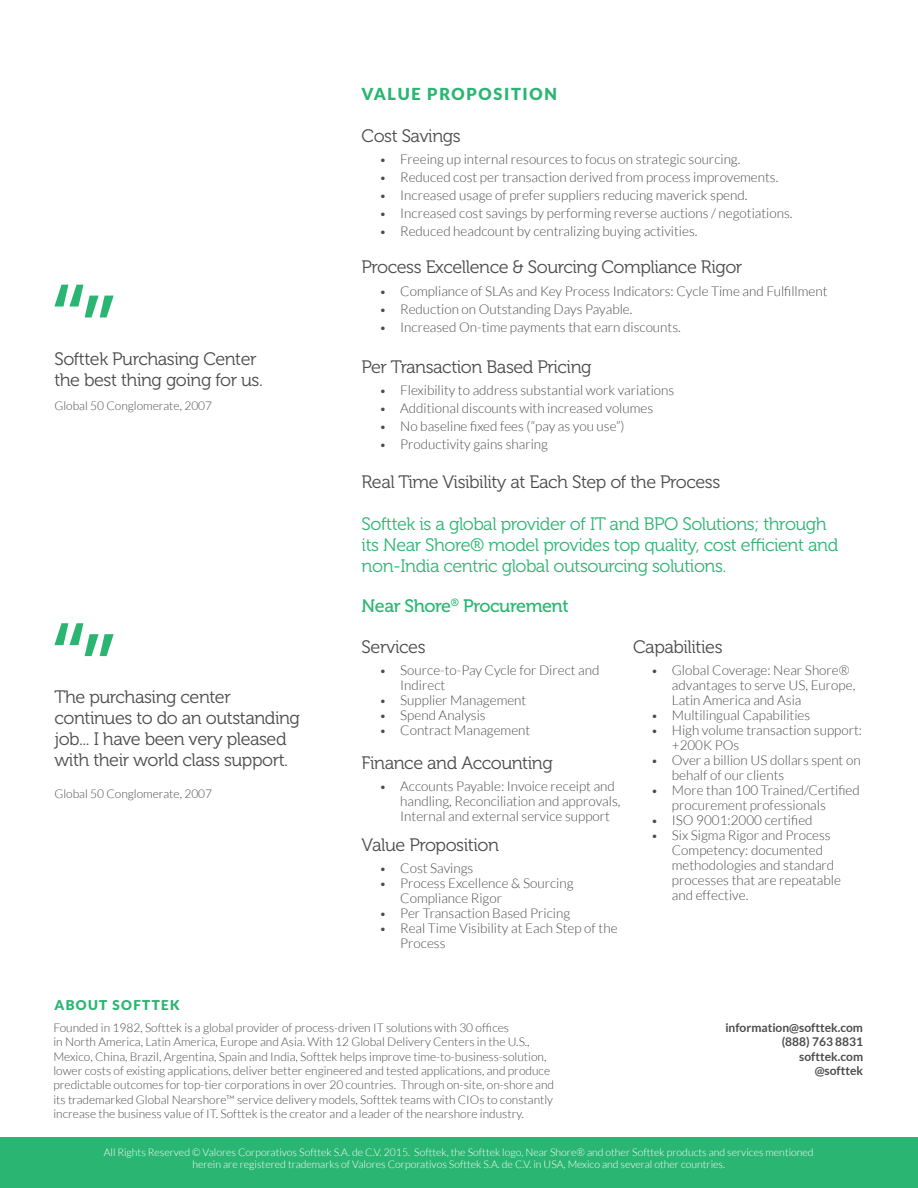
<style>
.page{position:relative;width:918px;height:1188px;background:#fff}
.page>*{position:absolute;margin:0;border:0;box-sizing:border-box;transform-origin:0 0}
.Contenido{font:18px/21px "Museo 300";letter-spacing:-.025em;color:#4d4b4b}
.t1{font:18px/21px "Museo 300";letter-spacing:-.025em;color:#2bb572}
.t2{font:18px "Museo 500";letter-spacing:-.025em;color:#2bb572}
.Contenido-2{font:900 16.5px "Lato";letter-spacing:.1em;color:#2bb572}
.Contenido-3{font:300 13.5px/15px "Lato";color:#4d4b4b}
.t3{font:900 13.5px "Lato";letter-spacing:.1em;color:#2bb572}
.Contenido-4{font:300 12px/14.4px "Lato";color:#4d4b4b}
.Contenido-5{font:700 12px "Lato";color:#4d4b4b}
.t4{font:300 10.5px/12.6px "Lato";color:#fff;text-align:center}
</style>
<div class="page">
<div style="left:0;top:1137px;width:918px;height:51px;background:#2bb572"></div>
<svg style="left:54px;top:285px;width:60px;height:32px"></svg>
<svg style="left:54px;top:623px;width:60px;height:33px"></svg>
<p class="Contenido-2" style="left:362px;top:85px;width:197px">VALUE PROPOSITION</p>
<p class="Contenido" style="left:362px;top:125px;width:101px">Cost Savings</p>
<p class="Contenido-4" style="left:380px;top:152px;width:8px">•</p>
<p class="Contenido-4" style="left:380px;top:170px;width:8px">•</p>
<p class="Contenido-4" style="left:380px;top:188px;width:8px">•</p>
<p class="Contenido-4" style="left:380px;top:206px;width:8px">•</p>
<p class="Contenido-4" style="left:380px;top:224px;width:8px">•</p>
<p class="Contenido-3" style="left:400px;top:152px;width:342px">Freeing up internal resources to focus on strategic sourcing.</p>
<p class="Contenido-3" style="left:400px;top:170px;width:380px">Reduced cost per transaction derived from process improvements.</p>
<p class="Contenido-3" style="left:400px;top:188px;width:349px">Increased usage of prefer suppliers reducing maverick spend.</p>
<p class="Contenido-3" style="left:400px;top:206px;width:394px">Increased cost savings by performing reverse auctions / negotiations.</p>
<p class="Contenido-3" style="left:400px;top:224px;width:299px">Reduced headcount by centralizing buying activities.</p>
<p class="Contenido" style="left:362px;top:257px;width:382px">Process Excellence &amp; Sourcing Compliance Rigor</p>
<p class="Contenido" style="left:54px;top:348px;width:210px">Softtek Purchasing Center the best thing going for us.</p>
<p class="Contenido-4" style="left:54px;top:399px;width:159px">Global 50 Conglomerate, 2007</p>
<p class="Contenido" style="left:54px;top:686px;width:247px">The purchasing center continues to do an outstanding job... I have been very pleased with their world class support.</p>
<p class="Contenido-4" style="left:54px;top:786px;width:159px">Global 50 Conglomerate, 2007</p>
<p class="t3" style="left:54px;top:997px;width:127px">ABOUT SOFTTEK</p>
<p class="Contenido-4" style="left:380px;top:284px;width:8px">•</p>
<p class="Contenido-4" style="left:380px;top:302px;width:8px">•</p>
<p class="Contenido-4" style="left:380px;top:320px;width:8px">•</p>
<p class="Contenido-3" style="left:400px;top:283px;width:429px">Compliance of SLAs and Key Process Indicators: Cycle Time and Fulfillment</p>
<p class="Contenido-3" style="left:400px;top:301px;width:234px">Reduction on Outstanding Days Payable.</p>
<p class="Contenido-3" style="left:400px;top:319px;width:282px">Increased On-time payments that earn discounts.</p>
<p class="Contenido" style="left:362px;top:356px;width:231px">Per Transaction Based Pricing</p>
<p class="Contenido-4" style="left:380px;top:383px;width:8px">•</p>
<p class="Contenido-4" style="left:380px;top:401px;width:8px">•</p>
<p class="Contenido-4" style="left:380px;top:419px;width:8px">•</p>
<p class="Contenido-4" style="left:380px;top:437px;width:8px">•</p>
<p class="Contenido-3" style="left:400px;top:383px;width:276px">Flexibility to address substantial work variations</p>
<p class="Contenido-3" style="left:400px;top:401px;width:255px">Additional discounts with increased volumes</p>
<p class="Contenido-3" style="left:400px;top:419px;width:226px">No baseline fixed fees (“pay as you use”)</p>
<p class="Contenido-3" style="left:400px;top:437px;width:149px">Productivity gains sharing</p>
<p class="Contenido" style="left:362px;top:472px;width:360px">Real Time Visibility at Each Step of the Process</p>
<p class="t1" style="left:362px;top:513px;width:478px">Softtek is a global provider of IT and BPO Solutions; through its Near Shore® model provides top quality, cost efficient and non-India centric global outsourcing solutions.</p>
<p class="t2" style="left:362px;top:596px;width:209px">Near Shore<sup>®</sup> Procurement</p>
<p class="Contenido" style="left:362px;top:637px;width:66px">Services</p>
<p class="Contenido" style="left:633px;top:637px;width:91px">Capabilities</p>
<p class="Contenido-4" style="left:380px;top:664px;width:8px">•</p>
<p class="Contenido-4" style="left:380px;top:694px;width:8px">•</p>
<p class="Contenido-4" style="left:380px;top:709px;width:8px">•</p>
<p class="Contenido-4" style="left:380px;top:724px;width:8px">•</p>
<p class="Contenido-3" style="left:400px;top:663px;width:201px">Source-to-Pay Cycle for Direct and<br>Indirect</p>
<p class="Contenido-3" style="left:400px;top:693px;width:128px">Supplier Management</p>
<p class="Contenido-3" style="left:400px;top:708px;width:87px">Spend Analysis</p>
<p class="Contenido-3" style="left:400px;top:723px;width:132px">Contract Management</p>
<p class="Contenido" style="left:362px;top:752px;width:193px">Finance and Accounting</p>
<p class="Contenido-4" style="left:380px;top:779px;width:8px">•</p>
<p class="Contenido-3" style="left:400px;top:779px;width:222px">Accounts Payable: Invoice receipt and handling, Reconciliation and approvals,<br>Internal and external service support</p>
<p class="Contenido" style="left:362px;top:835px;width:139px">Value Proposition</p>
<p class="Contenido-4" style="left:380px;top:862px;width:8px">•</p>
<p class="Contenido-4" style="left:380px;top:877px;width:8px">•</p>
<p class="Contenido-4" style="left:380px;top:907px;width:8px">•</p>
<p class="Contenido-4" style="left:380px;top:922px;width:8px">•</p>
<p class="Contenido-3" style="left:400px;top:861px;width:75px">Cost Savings</p>
<p class="Contenido-3" style="left:400px;top:876px;width:175px">Process Excellence &amp; Sourcing<br>Compliance Rigor</p>
<p class="Contenido-3" style="left:400px;top:906px;width:172px">Per Transaction Based Pricing</p>
<p class="Contenido-3" style="left:400px;top:921px;width:219px">Real Time Visibility at Each Step of the<br>Process</p>
<p class="Contenido-4" style="left:651px;top:664px;width:8px">•</p>
<p class="Contenido-4" style="left:651px;top:709px;width:8px">•</p>
<p class="Contenido-4" style="left:651px;top:724px;width:8px">•</p>
<p class="Contenido-4" style="left:651px;top:754px;width:8px">•</p>
<p class="Contenido-4" style="left:651px;top:784px;width:8px">•</p>
<p class="Contenido-4" style="left:651px;top:814px;width:8px">•</p>
<p class="Contenido-4" style="left:651px;top:829px;width:8px">•</p>
<p class="Contenido-3" style="left:672px;top:663px;width:185px">Global Coverage: Near Shore® advantages to serve US, Europe,<br>Latin America and Asia</p>
<p class="Contenido-3" style="left:672px;top:708px;width:140px">Multilingual Capabilities</p>
<p class="Contenido-3" style="left:672px;top:723px;width:192px">High volume transaction support: +200K POs</p>
<p class="Contenido-3" style="left:672px;top:753px;width:190px">Over a billion US dollars spent on behalf of our clients</p>
<p class="Contenido-3" style="left:672px;top:783px;width:190px">More than 100 Trained/Certified procurement professionals</p>
<p class="Contenido-3" style="left:672px;top:813px;width:142px">ISO 9001:2000 certified</p>
<p class="Contenido-3" style="left:672px;top:828px;width:171px">Six Sigma Rigor and Process<br>Competency: documented methodologies and standard processes that are repeatable and effective.</p>
<p class="Contenido-4" style="left:53px;top:1020px;width:502px">Founded in 1982, Softtek is a global provider of process-driven IT solutions with 30 offices<br>in North America, Latin America, Europe and Asia. With 12 Global Delivery Centers in the U.S., Mexico, China, Brazil, Argentina, Spain and India, Softtek helps improve time-to-business-solution, lower costs of existing applications, deliver better engineered and tested applications, and produce predictable outcomes for top-tier corporations in over 20 countries. Through on-site, on-shore and its trademarked Global Nearshore™ service delivery models, Softtek teams with CIOs to constantly increase the business value of IT. Softtek is the creator and a leader of the nearshore industry.</p>
<p class="Contenido-5" style="left:725px;top:1021px;width:139px">information@softtek.com</p>
<p class="Contenido-5" style="left:782px;top:1035px;width:83px">(888) 763 8831</p>
<p class="Contenido-5" style="left:799px;top:1049px;width:65px">softtek.com</p>
<p class="Contenido-5" style="left:815px;top:1064px;width:50px">@softtek</p>
<p class="t4" style="left:104px;top:1146px;width:711px">All Rights Reserved © Valores Corporativos Softtek S.A. de C.V. 2015. Softtek, the Softtek logo, Near Shore® and other Softtek products and services mentioned herein are registered trademarks of Valores Corporativos Softtek S.A. de C.V. in USA, Mexico and several other countries.</p>
</div>
